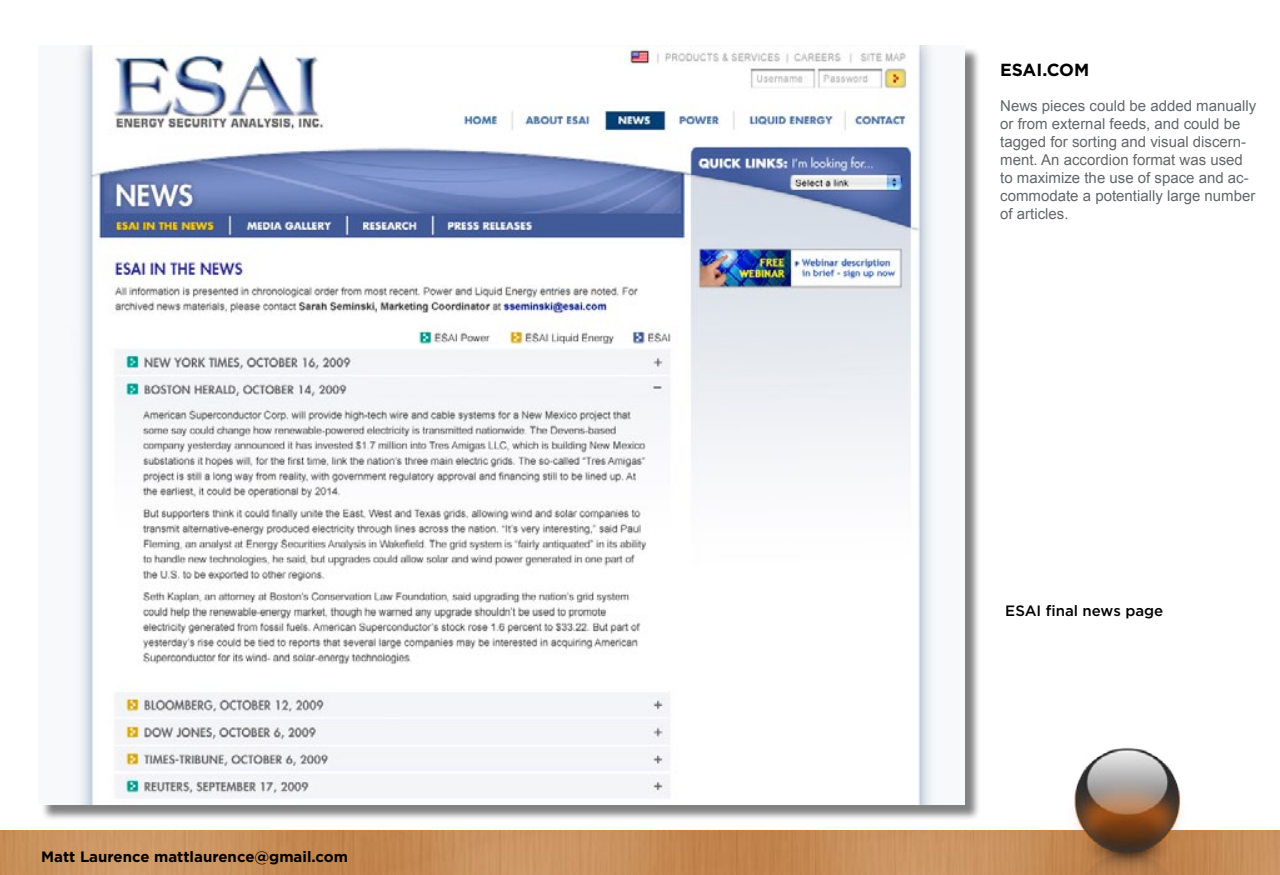
<style>
.page{position:relative;width:1280px;height:875px;background:#fff}
.page>*{position:absolute;margin:0;border:0;box-sizing:border-box;transform-origin:0 0}
.t1{font:700 17.5px "Gotham";color:#000}
.t2{font:15px/18px "Arial";color:#656669}
.t3{font:700 15px "Gotham";color:#000}
.t4{font:500 15px "Gotham";color:#000}
</style>
<div class="page">
<img style="left:0;top:830px;width:1280px;height:45px">
<img style="left:1045px;top:747px;width:150px;height:128px">
<div style="left:41px;top:47px;width:940px;height:774px;background:#000;opacity:.5"></div>
<img style="left:41px;top:45px;width:924px;height:760px">
<p class="t3" style="left:41px;top:848px;width:308px">Matt Laurence mattlaurence@gmail.com</p>
<p class="t1" style="left:1000px;top:59px;width:91px">ESAI.COM</p>
<p class="t2" style="left:1000px;top:97px;width:257px">News pieces could be added manually or from external feeds, and could be tagged for sorting and visual discern&shy;ment. An accordion format was used to maximize the use of space and ac&shy;commodate a potentially large number of articles.</p>
<p class="t4" style="left:1005px;top:602px;width:159px">ESAI final news page</p>
</div>
